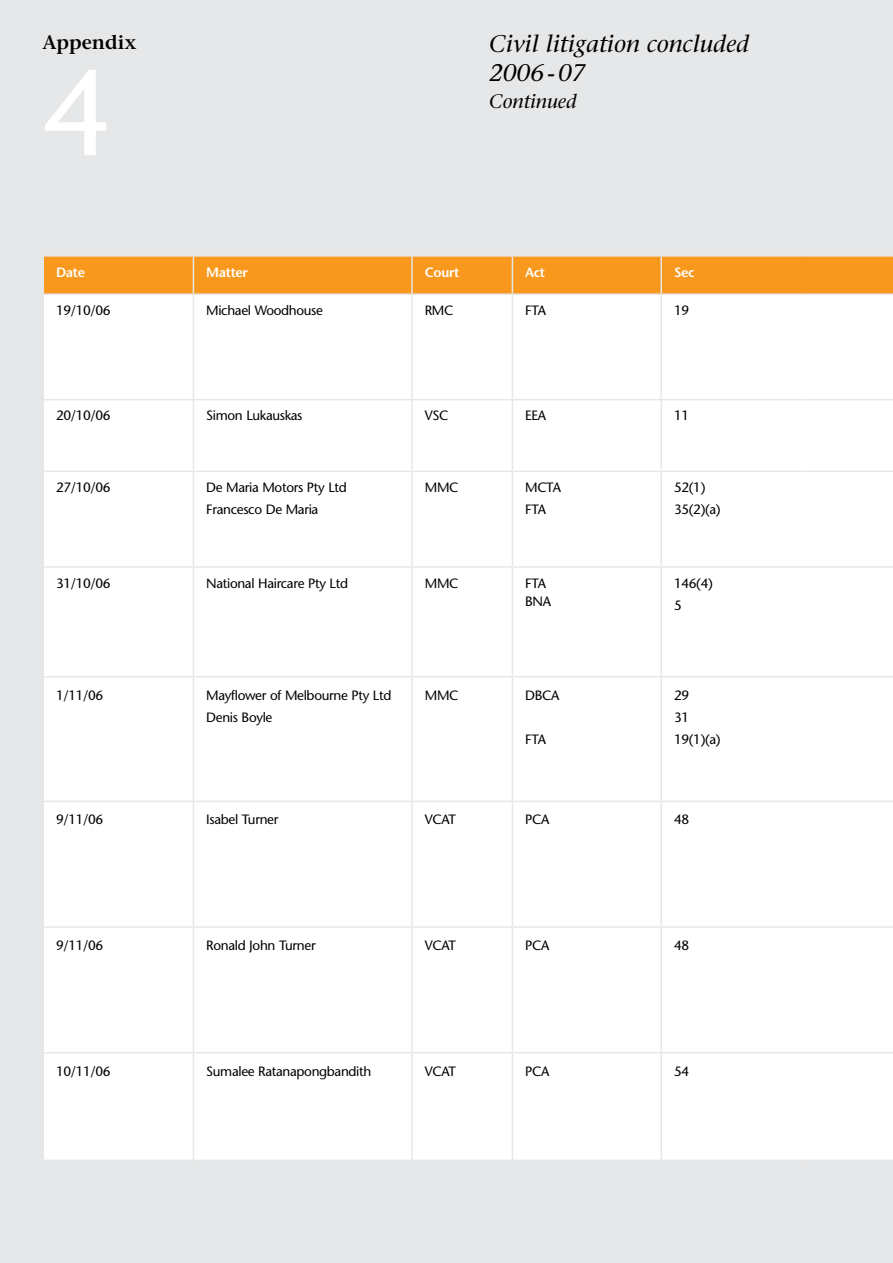
<style>
.page{position:relative;width:893px;height:1263px;background:#e6e7e8}
.page>*{position:absolute;margin:0;border:0;box-sizing:border-box;transform-origin:0 0}
.t1{font:121.95px "Stone Sans";color:#fff}
.t2{font:italic 24px/28.8px "Stone Serif";color:#000}
.t3{font:italic 19.5px "Stone Serif";color:#000}
.t4{font:600 19.5px "Stone Serif";color:#000}
.t5{font:13.5px/22.2px "Stone Sans";letter-spacing:-.025em;color:#000}
.t6{font:600 13.5px "Stone Sans";letter-spacing:-.025em;color:#fff}
</style>
<div class="page">
<div style="left:44px;top:257px;width:849px;height:36px;background:#f8981d"></div>
<div style="left:44px;top:295px;width:849px;height:864px;background:#fff"></div>
<hr style="left:193px;top:257px;width:1px;height:36px;background:#e6e7e8">
<hr style="left:411px;top:257px;width:2px;height:36px;background:#e6e7e8">
<hr style="left:512px;top:257px;width:1px;height:36px;background:#e6e7e8">
<hr style="left:660px;top:257px;width:2px;height:36px;background:#e6e7e8">
<hr style="left:193px;top:295px;width:1px;height:104px;background:#e6e7e8">
<hr style="left:411px;top:295px;width:2px;height:104px;background:#e6e7e8">
<hr style="left:512px;top:295px;width:1px;height:104px;background:#e6e7e8">
<hr style="left:660px;top:295px;width:2px;height:104px;background:#e6e7e8">
<hr style="left:43px;top:399px;width:150px;height:1px;background:#e6e7e8">
<hr style="left:193px;top:399px;width:219px;height:1px;background:#e6e7e8">
<hr style="left:193px;top:400px;width:1px;height:71px;background:#e6e7e8">
<hr style="left:412px;top:399px;width:100px;height:1px;background:#e6e7e8">
<hr style="left:411px;top:400px;width:2px;height:71px;background:#e6e7e8">
<hr style="left:512px;top:399px;width:149px;height:1px;background:#e6e7e8">
<hr style="left:512px;top:400px;width:1px;height:71px;background:#e6e7e8">
<hr style="left:661px;top:399px;width:143px;height:1px;background:#e6e7e8">
<hr style="left:660px;top:400px;width:2px;height:71px;background:#e6e7e8">
<hr style="left:804px;top:399px;width:89px;height:1px;background:#e6e7e8">
<hr style="left:43px;top:471px;width:150px;height:1px;background:#e6e7e8">
<hr style="left:193px;top:471px;width:219px;height:1px;background:#e6e7e8">
<hr style="left:193px;top:472px;width:1px;height:94px;background:#e6e7e8">
<hr style="left:412px;top:471px;width:100px;height:1px;background:#e6e7e8">
<hr style="left:411px;top:472px;width:2px;height:94px;background:#e6e7e8">
<hr style="left:512px;top:471px;width:149px;height:1px;background:#e6e7e8">
<hr style="left:512px;top:472px;width:1px;height:94px;background:#e6e7e8">
<hr style="left:661px;top:471px;width:143px;height:1px;background:#e6e7e8">
<hr style="left:660px;top:472px;width:2px;height:94px;background:#e6e7e8">
<hr style="left:804px;top:471px;width:89px;height:1px;background:#e6e7e8">
<hr style="left:43px;top:566px;width:150px;height:2px;background:#e6e7e8">
<hr style="left:193px;top:566px;width:219px;height:2px;background:#e6e7e8">
<hr style="left:193px;top:568px;width:1px;height:108px;background:#e6e7e8">
<hr style="left:412px;top:566px;width:100px;height:2px;background:#e6e7e8">
<hr style="left:411px;top:568px;width:2px;height:108px;background:#e6e7e8">
<hr style="left:512px;top:566px;width:149px;height:2px;background:#e6e7e8">
<hr style="left:512px;top:568px;width:1px;height:108px;background:#e6e7e8">
<hr style="left:661px;top:566px;width:143px;height:2px;background:#e6e7e8">
<hr style="left:660px;top:568px;width:2px;height:108px;background:#e6e7e8">
<hr style="left:804px;top:566px;width:89px;height:2px;background:#e6e7e8">
<hr style="left:43px;top:676px;width:150px;height:1px;background:#e6e7e8">
<hr style="left:193px;top:676px;width:219px;height:1px;background:#e6e7e8">
<hr style="left:193px;top:677px;width:1px;height:124px;background:#e6e7e8">
<hr style="left:412px;top:676px;width:100px;height:1px;background:#e6e7e8">
<hr style="left:411px;top:677px;width:2px;height:124px;background:#e6e7e8">
<hr style="left:512px;top:676px;width:149px;height:1px;background:#e6e7e8">
<hr style="left:512px;top:677px;width:1px;height:124px;background:#e6e7e8">
<hr style="left:661px;top:676px;width:143px;height:1px;background:#e6e7e8">
<hr style="left:660px;top:677px;width:2px;height:124px;background:#e6e7e8">
<hr style="left:804px;top:676px;width:89px;height:1px;background:#e6e7e8">
<hr style="left:43px;top:801px;width:150px;height:1px;background:#e6e7e8">
<hr style="left:193px;top:801px;width:219px;height:1px;background:#e6e7e8">
<hr style="left:193px;top:802px;width:1px;height:124px;background:#e6e7e8">
<hr style="left:412px;top:801px;width:100px;height:1px;background:#e6e7e8">
<hr style="left:411px;top:802px;width:2px;height:124px;background:#e6e7e8">
<hr style="left:512px;top:801px;width:149px;height:1px;background:#e6e7e8">
<hr style="left:512px;top:802px;width:1px;height:124px;background:#e6e7e8">
<hr style="left:661px;top:801px;width:143px;height:1px;background:#e6e7e8">
<hr style="left:660px;top:802px;width:2px;height:124px;background:#e6e7e8">
<hr style="left:804px;top:801px;width:89px;height:1px;background:#e6e7e8">
<hr style="left:43px;top:926px;width:150px;height:2px;background:#e6e7e8">
<hr style="left:193px;top:926px;width:219px;height:2px;background:#e6e7e8">
<hr style="left:193px;top:928px;width:1px;height:124px;background:#e6e7e8">
<hr style="left:412px;top:926px;width:100px;height:2px;background:#e6e7e8">
<hr style="left:411px;top:928px;width:2px;height:124px;background:#e6e7e8">
<hr style="left:512px;top:926px;width:149px;height:2px;background:#e6e7e8">
<hr style="left:512px;top:928px;width:1px;height:124px;background:#e6e7e8">
<hr style="left:661px;top:926px;width:143px;height:2px;background:#e6e7e8">
<hr style="left:660px;top:928px;width:2px;height:124px;background:#e6e7e8">
<hr style="left:804px;top:926px;width:89px;height:2px;background:#e6e7e8">
<hr style="left:43px;top:1052px;width:150px;height:1px;background:#e6e7e8">
<hr style="left:193px;top:1052px;width:219px;height:1px;background:#e6e7e8">
<hr style="left:193px;top:1053px;width:1px;height:106px;background:#e6e7e8">
<hr style="left:412px;top:1052px;width:100px;height:1px;background:#e6e7e8">
<hr style="left:411px;top:1053px;width:2px;height:106px;background:#e6e7e8">
<hr style="left:512px;top:1052px;width:149px;height:1px;background:#e6e7e8">
<hr style="left:512px;top:1053px;width:1px;height:106px;background:#e6e7e8">
<hr style="left:661px;top:1052px;width:143px;height:1px;background:#e6e7e8">
<hr style="left:660px;top:1053px;width:2px;height:106px;background:#e6e7e8">
<hr style="left:804px;top:1052px;width:89px;height:1px;background:#e6e7e8">
<p class="t4" style="left:43px;top:30px;width:96px">Appendix</p>
<p class="t1" style="left:43px;top:40px;width:72px">4</p>
<p class="t2" style="left:489px;top:29px;width:262px">Civil litigation concluded<br>2006-07</p>
<p class="t3" style="left:489px;top:90px;width:89px">Continued</p>
<p class="t6" style="left:56px;top:264px;width:31px">Date</p>
<p class="t6" style="left:206px;top:264px;width:43px">Matter</p>
<p class="t6" style="left:425px;top:264px;width:36px">Court</p>
<p class="t6" style="left:525px;top:264px;width:22px">Act</p>
<p class="t6" style="left:674px;top:264px;width:22px">Sec</p>
<p class="t5" style="left:56px;top:299px;width:56px">19/10/06</p>
<p class="t5" style="left:206px;top:299px;width:118px">Michael Woodhouse</p>
<p class="t5" style="left:425px;top:299px;width:30px">RMC</p>
<p class="t5" style="left:525px;top:299px;width:22px">FTA</p>
<p class="t5" style="left:674px;top:299px;width:17px">19</p>
<p class="t5" style="left:56px;top:405px;width:56px">20/10/06</p>
<p class="t5" style="left:206px;top:405px;width:98px">Simon Lukauskas</p>
<p class="t5" style="left:425px;top:405px;width:25px">VSC</p>
<p class="t5" style="left:525px;top:405px;width:23px">EEA</p>
<p class="t5" style="left:674px;top:405px;width:17px">11</p>
<p class="t5" style="left:56px;top:476px;width:56px">27/10/06</p>
<p class="t5" style="left:206px;top:476px;width:142px">De Maria Motors Pty Ltd<br>Francesco De Maria</p>
<p class="t5" style="left:425px;top:476px;width:35px">MMC</p>
<p class="t5" style="left:525px;top:476px;width:37px">MCTA<br>FTA</p>
<p class="t5" style="left:674px;top:476px;width:48px">52(1)<br>35(2)(a)</p>
<p class="t5" style="left:56px;top:572px;width:56px">31/10/06</p>
<p class="t5" style="left:206px;top:572px;width:143px">National Haircare Pty Ltd</p>
<p class="t5" style="left:425px;top:572px;width:35px">MMC</p>
<p class="t5" style="left:525px;top:574px;width:27px;line-height:18px">FTA<br>BNA</p>
<p class="t5" style="left:674px;top:572px;width:40px">146(4)<br>5</p>
<p class="t5" style="left:56px;top:684px;width:49px">1/11/06</p>
<p class="t5" style="left:206px;top:684px;width:187px">Mayflower of Melbourne Pty Ltd<br>Denis Boyle</p>
<p class="t5" style="left:425px;top:684px;width:35px">MMC</p>
<p class="t5" style="left:525px;top:684px;width:36px">DBCA</p>
<p class="t5" style="left:525px;top:728px;width:22px">FTA</p>
<p class="t5" style="left:674px;top:684px;width:48px">29<br>31<br>19(1)(a)</p>
<p class="t5" style="left:56px;top:808px;width:49px">9/11/06</p>
<p class="t5" style="left:206px;top:808px;width:74px">Isabel Turner</p>
<p class="t5" style="left:425px;top:808px;width:33px">VCAT</p>
<p class="t5" style="left:525px;top:808px;width:26px">PCA</p>
<p class="t5" style="left:674px;top:808px;width:17px">48</p>
<p class="t5" style="left:56px;top:934px;width:49px">9/11/06</p>
<p class="t5" style="left:206px;top:934px;width:111px">Ronald John Turner</p>
<p class="t5" style="left:425px;top:934px;width:33px">VCAT</p>
<p class="t5" style="left:525px;top:934px;width:26px">PCA</p>
<p class="t5" style="left:674px;top:934px;width:17px">48</p>
<p class="t5" style="left:56px;top:1060px;width:56px">10/11/06</p>
<p class="t5" style="left:206px;top:1060px;width:167px">Sumalee Ratanapongbandith</p>
<p class="t5" style="left:425px;top:1060px;width:33px">VCAT</p>
<p class="t5" style="left:525px;top:1060px;width:26px">PCA</p>
<p class="t5" style="left:674px;top:1060px;width:17px">54</p>
</div>
